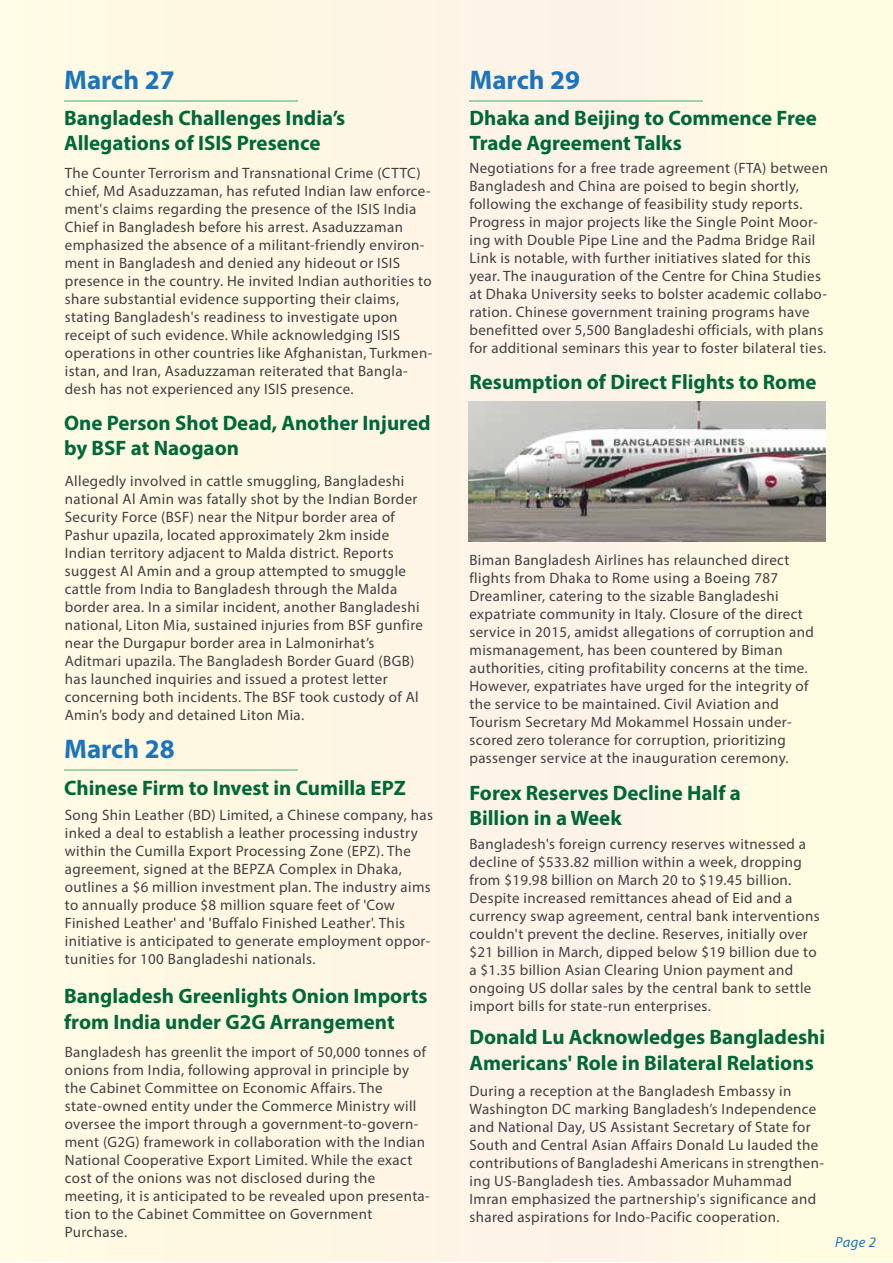
<style>
.page{position:relative;width:893px;height:1263px;background:#fff}
.page>*{position:absolute;margin:0;border:0;box-sizing:border-box;transform-origin:0 0}
.t1{font:700 27px "Myriad Pro";color:#1c75bc}
.t2{font:700 21px/25.2px "Myriad Pro";color:#006838}
.t3{font:15px/18px "Myriad Pro";letter-spacing:.025em;color:#414042}
.t4{font:italic 14.7px "Myriad Pro";color:#1c75bc}
</style>
<div class="page">
<div style="left:0;top:0;width:892px;height:1262px;background:#fef8e5"></div>
<hr style="left:64px;top:100px;width:233px;height:1px;background:#009444">
<hr style="left:469px;top:100px;width:234px;height:1px;background:#009444">
<hr style="left:64px;top:769px;width:233px;height:1px;background:#009444">
<img style="left:468px;top:401px;width:357px;height:140px">
<h1 class="t1" style="left:64px;top:62px;width:112px">March 27</h1>
<h2 class="t2" style="left:64px;top:105px;width:283px">Bangladesh Challenges India’s<br>Allegations of ISIS Presence</h2>
<p class="t3" style="left:65px;top:164px;width:369px">The Counter Terrorism and Transnational Crime (CTTC) chief, Md Asaduzzaman, has refuted Indian law enforce&shy;ment's claims regarding the presence of the ISIS India Chief in Bangladesh before his arrest. Asaduzzaman emphasized the absence of a militant-friendly environ&shy;ment in Bangladesh and denied any hideout or ISIS presence in the country. He invited Indian authorities to share substantial evidence supporting their claims, stating Bangladesh's readiness to investigate upon receipt of such evidence. While acknowledging ISIS operations in other countries like Afghanistan, Turkmen&shy;istan, and Iran, Asaduzzaman reiterated that Bangla&shy;desh has not experienced any ISIS presence.</p>
<h2 class="t2" style="left:64px;top:410px;width:368px">One Person Shot Dead, Another Injured by BSF at Naogaon</h2>
<p class="t3" style="left:65px;top:471px;width:360px">Allegedly involved in cattle smuggling, Bangladeshi national Al Amin was fatally shot by the Indian Border Security Force (BSF) near the Nitpur border area of Pashur upazila, located approximately 2km inside Indian territory adjacent to Malda district. Reports suggest Al Amin and a group attempted to smuggle cattle from India to Bangladesh through the Malda border area. In a similar incident, another Bangladeshi national, Liton Mia, sustained injuries from BSF gunfire near the Durgapur border area in Lalmonirhat’s Aditmari upazila. The Bangladesh Border Guard (BGB) has launched inquiries and issued a protest letter concerning both incidents. The BSF took custody of Al Amin’s body and detained Liton Mia.</p>
<h1 class="t1" style="left:64px;top:731px;width:112px">March 28</h1>
<h2 class="t2" style="left:64px;top:774px;width:343px">Chinese Firm to Invest in Cumilla EPZ</h2>
<p class="t3" style="left:65px;top:805px;width:370px">Song Shin Leather (BD) Limited, a Chinese company, has inked a deal to establish a leather processing industry within the Cumilla Export Processing Zone (EPZ). The agreement, signed at the BEPZA Complex in Dhaka, outlines a $6 million investment plan. The industry aims to annually produce $8 million square feet of 'Cow Finished Leather' and 'Buffalo Finished Leather'. This initiative is anticipated to generate employment oppor&shy;tunities for 100 Bangladeshi nationals.</p>
<h2 class="t2" style="left:64px;top:983px;width:365px">Bangladesh Greenlights Onion Imports from India under G2G Arrangement</h2>
<p class="t3" style="left:65px;top:1042px;width:367px">Bangladesh has greenlit the import of 50,000 tonnes of onions from India, following approval in principle by the Cabinet Committee on Economic Affairs. The state-owned entity under the Commerce Ministry will oversee the import through a government-to-govern&shy;ment (G2G) framework in collaboration with the Indian National Cooperative Export Limited. While the exact cost of the onions was not disclosed during the meeting, it is anticipated to be revealed upon presenta&shy;tion to the Cabinet Committee on Government Purchase.</p>
<h1 class="t1" style="left:469px;top:62px;width:112px">March 29</h1>
<h2 class="t2" style="left:469px;top:105px;width:349px">Dhaka and Beijing to Commence Free<br>Trade Agreement Talks</h2>
<p class="t3" style="left:469px;top:159px;width:360px">Negotiations for a free trade agreement (FTA) between Bangladesh and China are poised to begin shortly, following the exchange of feasibility study reports.<br>Progress in major projects like the Single Point Moor&shy;ing with Double Pipe Line and the Padma Bridge Rail Link is notable, with further initiatives slated for this year. The inauguration of the Centre for China Studies at Dhaka University seeks to bolster academic collabo&shy;ration. Chinese government training programs have benefitted over 5,500 Bangladeshi officials, with plans for additional seminars this year to foster bilateral ties.</p>
<h2 class="t2" style="left:469px;top:369px;width:348px">Resumption of Direct Flights to Rome</h2>
<p class="t3" style="left:469px;top:551px;width:346px">Biman Bangladesh Airlines has relaunched direct flights from Dhaka to Rome using a Boeing 787<br>Dreamliner, catering to the sizable Bangladeshi expatriate community in Italy. Closure of the direct service in 2015, amidst allegations of corruption and mismanagement, has been countered by Biman authorities, citing profitability concerns at the time.<br>However, expatriates have urged for the integrity of the service to be maintained. Civil Aviation and Tourism Secretary Md Mokammel Hossain under&shy;scored zero tolerance for corruption, prioritizing passenger service at the inauguration ceremony.</p>
<h2 class="t2" style="left:469px;top:780px;width:273px">Forex Reserves Decline Half a<br>Billion in a Week</h2>
<p class="t3" style="left:469px;top:835px;width:352px">Bangladesh's foreign currency reserves witnessed a decline of $533.82 million within a week, dropping from $19.98 billion on March 20 to $19.45 billion.<br>Despite increased remittances ahead of Eid and a currency swap agreement, central bank interventions couldn't prevent the decline. Reserves, initially over $21 billion in March, dipped below $19 billion due to a $1.35 billion Asian Clearing Union payment and ongoing US dollar sales by the central bank to settle import bills for state-run enterprises.</p>
<h2 class="t2" style="left:469px;top:1024px;width:357px">Donald Lu Acknowledges Bangladeshi<br>Americans' Role in Bilateral Relations</h2>
<p class="t3" style="left:469px;top:1081px;width:356px">During a reception at the Bangladesh Embassy in Washington DC marking Bangladesh’s Independence and National Day, US Assistant Secretary of State for South and Central Asian Affairs Donald Lu lauded the contributions of Bangladeshi Americans in strengthen&shy;ing US-Bangladesh ties. Ambassador Muhammad Imran emphasized the partnership's significance and shared aspirations for Indo-Pacific cooperation.</p>
<p class="t4" style="left:835px;top:1233px;width:42px">Page 2</p>
</div>
